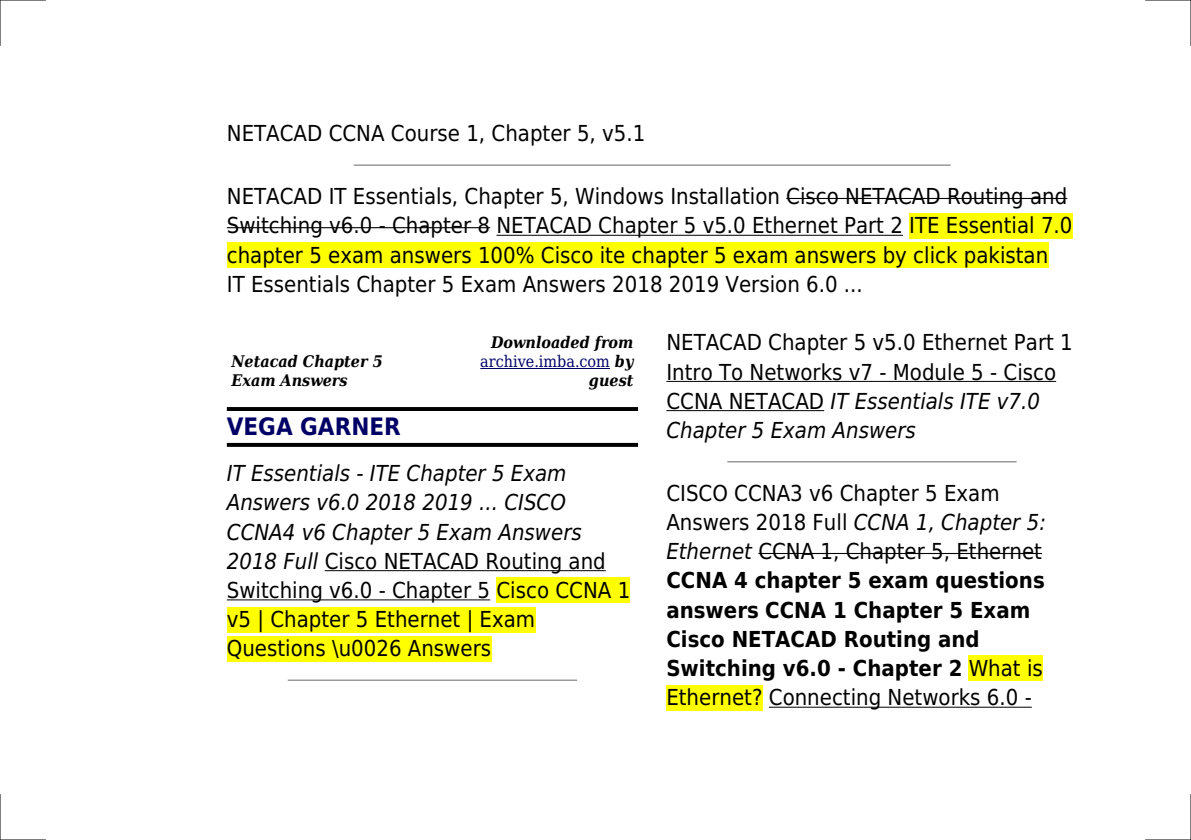
<style>
.page{position:relative;width:1191px;height:840px;background:#fff}
.page>*{position:absolute;margin:0;border:0;box-sizing:border-box;transform-origin:0 0}
.t1{font:700 24px "DejaVu Sans Condensed";color:#006}
.t2{font:22px/29.2px "DejaVu Sans Condensed";color:#000}
.t3{font:italic 700 16px/19.2px "DejaVu Serif Condensed";color:#000}
.s1{font-weight:400;font-style:normal;color:#006}
.s2{font-style:italic}
.s3{font-weight:700}
</style>
<div class="page">
<hr style="left:354px;top:164px;width:596px;height:2px;background:#999">
<hr style="left:786px;top:198px;width:281px;height:1px;background:#000">
<hr style="left:227px;top:227px;width:263px;height:1px;background:#000">
<hr style="left:496px;top:235px;width:407px;height:1px;background:#000">
<div style="left:909px;top:213px;width:163px;height:25px;background:#ff0"></div>
<div style="left:227px;top:242px;width:821px;height:26px;background:#ff0"></div>
<hr style="left:480px;top:368px;width:130px;height:1px;background:#006">
<svg style="left:227px;top:407px;width:411px;height:4px;background:#030303"></svg>
<svg style="left:227px;top:442px;width:411px;height:4px;background:#3a3a3a"></svg>
<hr style="left:325px;top:570px;width:281px;height:1px;background:#000">
<hr style="left:227px;top:599px;width:263px;height:1px;background:#000">
<div style="left:496px;top:577px;width:134px;height:26px;background:#ff0"></div>
<div style="left:227px;top:606px;width:308px;height:26px;background:#ff0"></div>
<div style="left:227px;top:635px;width:264px;height:26px;background:#ff0"></div>
<hr style="left:288px;top:679px;width:288px;height:1px;background:#999">
<hr style="left:666px;top:381px;width:390px;height:1px;background:#000">
<hr style="left:666px;top:410px;width:158px;height:1px;background:#000">
<hr style="left:728px;top:460px;width:288px;height:2px;background:#999">
<hr style="left:758px;top:552px;width:284px;height:1px;background:#000">
<div style="left:968px;top:655px;width:74px;height:26px;background:#ff0"></div>
<div style="left:666px;top:684px;width:96px;height:26px;background:#ff0"></div>
<hr style="left:769px;top:706px;width:262px;height:1px;background:#000">
<hr style="left:0;top:0;width:45px;height:1px;background:#000">
<hr style="left:1145px;top:0;width:46px;height:1px;background:#000">
<hr style="left:0;top:839px;width:45px;height:1px;background:#000">
<hr style="left:1145px;top:839px;width:46px;height:1px;background:#000">
<hr style="left:0;top:0;width:1px;height:45px;background:#000">
<hr style="left:0;top:794px;width:1px;height:45px;background:#000">
<hr style="left:1190px;top:0;width:1px;height:45px;background:#000">
<hr style="left:1190px;top:794px;width:1px;height:45px;background:#000">
<p class="t2" style="left:227px;top:119px;width:420px">NETACAD CCNA Course 1, Chapter 5, v5.1</p>
<p class="t2" style="left:227px;top:182px;width:847px">NETACAD IT Essentials, Chapter 5, Windows Installation Cisco NETACAD Routing and Switching v6.0 - Chapter 8 NETACAD Chapter 5 v5.0 Ethernet Part 2 ITE Essential 7.0 chapter 5 exam answers 100% Cisco ite chapter 5 exam answers by click pakistan<br>IT Essentials Chapter 5 Exam Answers 2018 2019 Version 6.0 ...</p>
<p class="t3" style="left:231px;top:352px;width:153px">Netacad Chapter 5<br>Exam Answers</p>
<p class="t3" style="left:480px;top:332px;width:155px;text-align:right">Downloaded from <span class="s1">archive.imba.com</span> by guest</p>
<p class="t1" style="left:227px;top:413px;width:175px">VEGA GARNER</p>
<p class="t2" style="left:227px;top:458px;width:405px"><span class="s2">IT Essentials - ITE Chapter 5 Exam<br>Answers v6.0 2018 2019 ... CISCO<br>CCNA4 v6 Chapter 5 Exam Answers<br>2018 Full</span> Cisco NETACAD Routing and<br>Switching v6.0 - Chapter 5 Cisco CCNA 1 v5 | Chapter 5 Ethernet | Exam<br>Questions \u0026 Answers</p>
<p class="t2" style="left:666px;top:328px;width:408px">NETACAD Chapter 5 v5.0 Ethernet Part 1<br>Intro To Networks v7 - Module 5 - Cisco CCNA NETACAD <span class="s2">IT Essentials ITE v7.0<br>Chapter 5 Exam Answers</span></p>
<p class="t2" style="left:666px;top:478px;width:381px">CISCO CCNA3 v6 Chapter 5 Exam<br>Answers 2018 Full <span class="s2">CCNA 1, Chapter 5:<br>Ethernet</span> CCNA 1, Chapter 5, Ethernet<br><span class="s3">CCNA 4 chapter 5 exam questions answers CCNA 1 Chapter 5 Exam<br>Cisco NETACAD Routing and<br>Switching v6.0 - Chapter 2</span> What is<br>Ethernet? Connecting Networks 6.0 -</p>
</div>
